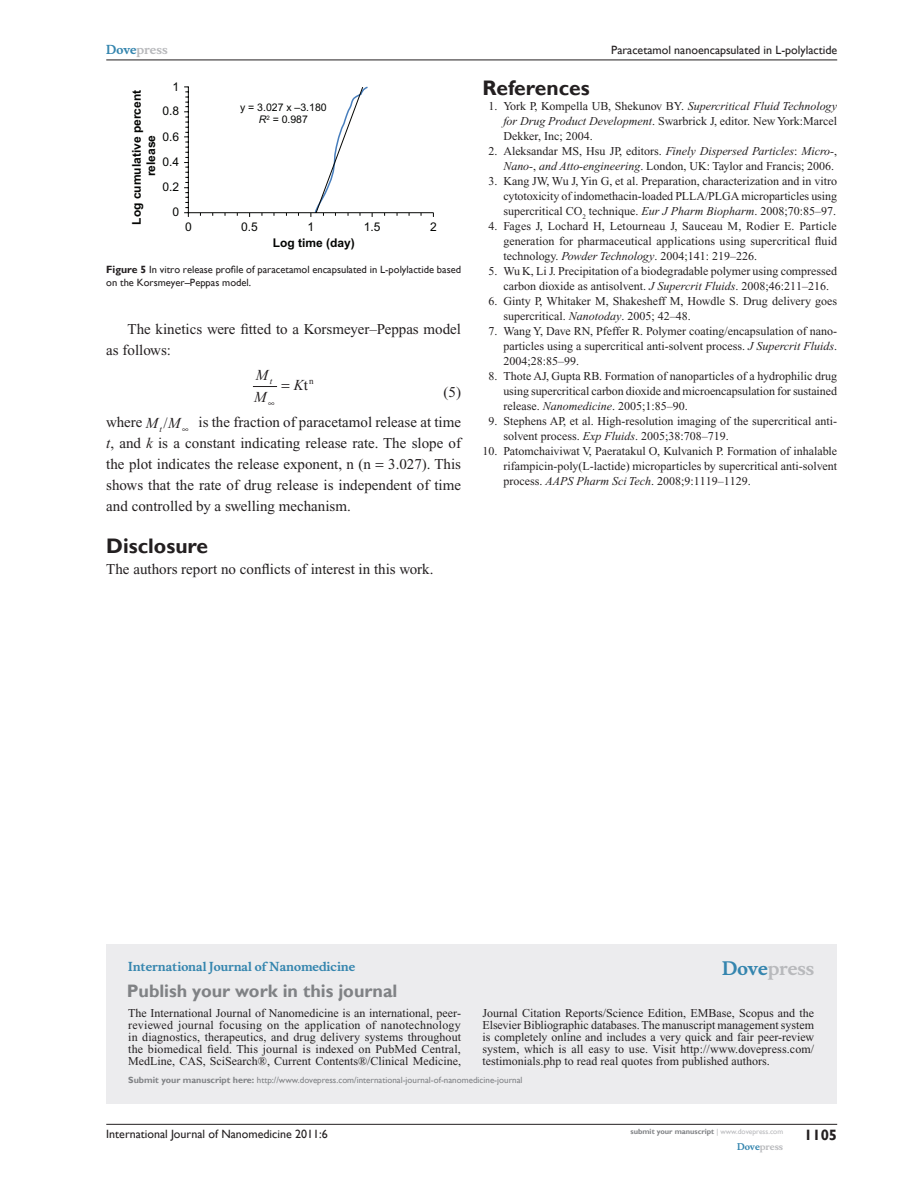
<style>
.page{position:relative;width:918px;height:1188px;background:#fff}
.page>*{position:absolute;margin:0;border:0;box-sizing:border-box;transform-origin:0 0}
.t1{font:700 21px "Gill Sans";color:#231f20}
.t2{font:700 18px "Gill Sans";color:#808285}
.t3{font:700 18px "Musee";color:#b8b9bc}
.t4{font:15px/21px "Times New Roman";color:#231f20}
.t5{font:700 15px "Gill Sans";color:#231f20}
.t6{font:italic 15px/21.9px "Times New Roman";color:#231f20}
.t7{font:12px/15px "Times New Roman";color:#231f20;text-align:justify}
.t8{font:12px "Gill Sans";color:#231f20}
.t9{font:700 12px/14.4px "Arial";color:#040503;text-align:center}
.t10{font:700 12px "Musee";color:#3485ae}
.t11{font:12px "Arial";color:#040503}
.t12{font:700 12px "Musee";color:#b8b9bc}
.t13{font:10.5px/13.5px "Gill Sans";color:#231f20}
.t14{font:10.5px/12.6px "Arial";color:#040503;text-align:center}
.t15{font:9px "Gill Sans";color:#808285}
.t16{font:700 9px "Musee";color:#b8b9bc}
.t17{font:italic 9px "Times New Roman";color:#231f20}
.t18{font:9px "Times New Roman";color:#231f20}
.t19{font:700 7.5px "Gill Sans";color:#808285}
.s1{color:#3485ae}
.s2{font-style:italic}
.s3{font-weight:700}
.s4{font-style:normal}
.s5{font-style:inherit}
.s6{font-weight:400;color:#b8b9bc}
</style>
<div class="page">
<div style="left:106px;top:944px;width:731px;height:159px;background:#ececee"></div>
<hr style="left:106px;top:1124px;width:731px;height:1px;background:#231f20">
<hr style="left:106px;top:60px;width:731px;height:1px;background:#231f20">
<svg style="left:184px;top:86px;width:250px;height:131px"></svg>
<svg style="left:253px;top:386px;width:25px;height:1px"></svg>
<p class="t12" style="left:106px;top:43px;width:63px"><span class="s1">Dove</span>press</p>
<p class="t11" style="left:172px;top:79px;width:8px">1</p>
<p class="t9" style="left:130px;top:225px;width:136px;rotate:-90deg">Log cumulative percent release</p>
<p class="t11" style="left:162px;top:104px;width:18px">0.8</p>
<p class="t11" style="left:162px;top:129px;width:18px">0.6</p>
<p class="t11" style="left:162px;top:155px;width:18px">0.4</p>
<p class="t11" style="left:162px;top:180px;width:18px">0.2</p>
<p class="t11" style="left:172px;top:205px;width:8px">0</p>
<p class="t11" style="left:185px;top:220px;width:8px">0</p>
<p class="t14" style="left:240px;top:101px;width:88px">y = 3.027 x –3.180<br><span class="s2">R</span><sup>2</sup> = 0.987</p>
<p class="t11" style="left:241px;top:220px;width:18px">0.5</p>
<p class="t11" style="left:308px;top:220px;width:8px">1</p>
<p class="t11" style="left:430px;top:220px;width:8px">2</p>
<p class="t11" style="left:364px;top:220px;width:18px">1.5</p>
<p class="t9" style="left:273px;top:236px;width:84px">Log time (day)</p>
<p class="t13" style="left:106px;top:262px;width:356px"><span class="s3">Figure 5</span> In vitro release profile of paracetamol encapsulated in L-polylactide based on the Korsmeyer–Peppas model.</p>
<p class="t4" style="left:106px;top:318px;width:356px;text-indent:21px">The kinetics were fitted to a Korsmeyer–Peppas model as follows:</p>
<p class="t6" style="left:254px;top:364px;width:16px">M<br>M</p>
<p class="t6" style="left:294px;top:374px;width:16px">K<span class="s4">t</span></p>
<p class="t17" style="left:270px;top:375px;width:4px">t</p>
<p class="t18" style="left:309px;top:374px;width:6px">n</p>
<p class="t4" style="left:106px;top:377px;width:356px;line-height:30px;text-align:right">(5)<br>where <span class="s2">M M</span><sub>t</sub><span class="s5">/</span> ∞ is the fraction of paracetamol release at time</p>
<p class="t4" style="left:106px;top:432px;width:356px;text-align:justify"><span class="s2">t</span>, and <span class="s2">k</span> is a constant indicating release rate. The slope of the plot indicates the release exponent, n (n 3.027). This shows that the rate of drug release is independent of time and controlled by a swelling mechanism.</p>
<h1 class="t1" style="left:106px;top:533px;width:103px">Disclosure</h1>
<p class="t4" style="left:106px;top:558px;width:329px">The authors report no conflicts of interest in this work.</p>
<p class="t8" style="left:611px;top:43px;width:227px">Paracetamol nanoencapsulated in L-polylactide</p>
<h1 class="t1" style="left:482px;top:75px;width:109px">References</h1>
<p class="t7" style="left:503px;top:98px;width:335px;text-indent:-15px">1. York P, Kompella UB, Shekunov BY. <span class="s2">Supercritical Fluid Technology for Drug Product Development</span>. Swarbrick J, editor. New York:Marcel Dekker, Inc; 2004.</p>
<p class="t7" style="left:488px;top:143px;width:350px;text-align:right">2. Aleksandar MS, Hsu JP, editors. <span class="s2">Finely Dispersed Particles</span>: <span class="s2">Micro-</span>,<br><span class="s2">Nano-</span>, <span class="s2">and Atto-engineering</span>. London, UK: Taylor and Francis; 2006.</p>
<p class="t7" style="left:503px;top:173px;width:335px;text-indent:-15px">3. Kang JW, Wu J, Yin G, et al. Preparation, characterization and in vitro cytotoxicity of indomethacin-loaded PLLA/PLGA microparticles using supercritical CO<sub>2</sub> technique. <span class="s2">Eur J Pharm Biopharm</span>. 2008;70:85–97.</p>
<p class="t7" style="left:503px;top:218px;width:335px;text-indent:-15px">4. Fages J, Lochard H, Letourneau J, Sauceau M, Rodier E. Particle generation for pharmaceutical applications using supercritical fluid technology. <span class="s2">Powder Technology</span>. 2004;141: 219–226.</p>
<p class="t7" style="left:488px;top:263px;width:350px;text-align:center">5. Wu K, Li J. Precipitation of a biodegradable polymer using compressed carbon dioxide as antisolvent. <span class="s2">J Supercrit Fluids</span>. 2008;46:211–216.</p>
<p class="t7" style="left:503px;top:293px;width:335px;text-indent:-15px">6. Ginty P, Whitaker M, Shakesheff M, Howdle S. Drug delivery goes supercritical. <span class="s2">Nanotoday</span>. 2005; 42–48.</p>
<p class="t7" style="left:503px;top:323px;width:335px;text-indent:-15px">7. Wang Y, Dave RN, Pfeffer R. Polymer coating/encapsulation of nano&shy;particles using a supercritical anti-solvent process. <span class="s2">J Supercrit Fluids</span>.<br>2004;28:85–99.</p>
<p class="t7" style="left:503px;top:368px;width:335px;text-indent:-15px">8. Thote AJ, Gupta RB. Formation of nanoparticles of a hydrophilic drug using supercritical carbon dioxide and microencapsulation for sustained release. <span class="s2">Nanomedicine</span>. 2005;1:85–90.</p>
<p class="t7" style="left:503px;top:413px;width:335px;text-indent:-15px">9. Stephens AP, et al. High-resolution imaging of the supercritical anti&shy;solvent process. <span class="s2">Exp Fluids</span>. 2005;38:708–719.</p>
<p class="t7" style="left:503px;top:443px;width:335px;text-indent:-21px">10. Patomchaiviwat V, Paeratakul O, Kulvanich P. Formation of inhalable rifampicin-poly(L-lactide) microparticles by supercritical anti-solvent process. <span class="s2">AAPS Pharm Sci Tech</span>. 2008;9:1119–1129.</p>
<p class="t10" style="left:128px;top:959px;width:228px">International Journal of Nanomedicine</p>
<h2 class="t2" style="left:127px;top:980px;width:272px">Publish your work in this journal</h2>
<h2 class="t3" style="left:722px;top:958px;width:94px"><span class="s1">Dove</span>press</h2>
<p class="t7" style="left:128px;top:1007px;width:334px;line-height:12px">The International Journal of Nanomedicine is an international, peer&shy;reviewed journal focusing on the application of nanotechnology in diagnostics, therapeutics, and drug delivery systems throughout the biomedical field. This journal is indexed on PubMed Central, MedLine, CAS, SciSearch®, Current Contents®/Clinical Medicine,</p>
<p class="t7" style="left:482px;top:1007px;width:333px;line-height:12px">Journal Citation Reports/Science Edition, EMBase, Scopus and the Elsevier Bibliographic databases. The manuscript management system is completely online and includes a very quick and fair peer-review system, which is all easy to use. Visit http://www.dovepress.com/ testimonials.php to read real quotes from published authors.</p>
<p class="t15" style="left:128px;top:1075px;width:396px"><span class="s3">Submit your manuscript here:</span> http://www.dovepress.com/international-journal-of-nanomedicine-journal</p>
<p class="t8" style="left:106px;top:1127px;width:223px">International Journal of Nanomedicine 2011:6</p>
<p class="t19" style="left:631px;top:1127px;width:154px">submit your manuscript <span class="s6">| www.dovepress.com</span></p>
<p class="t16" style="left:737px;top:1141px;width:48px"><span class="s1">Dove</span>press</p>
<p class="t5" style="left:804px;top:1126px;width:35px">1105</p>
</div>
